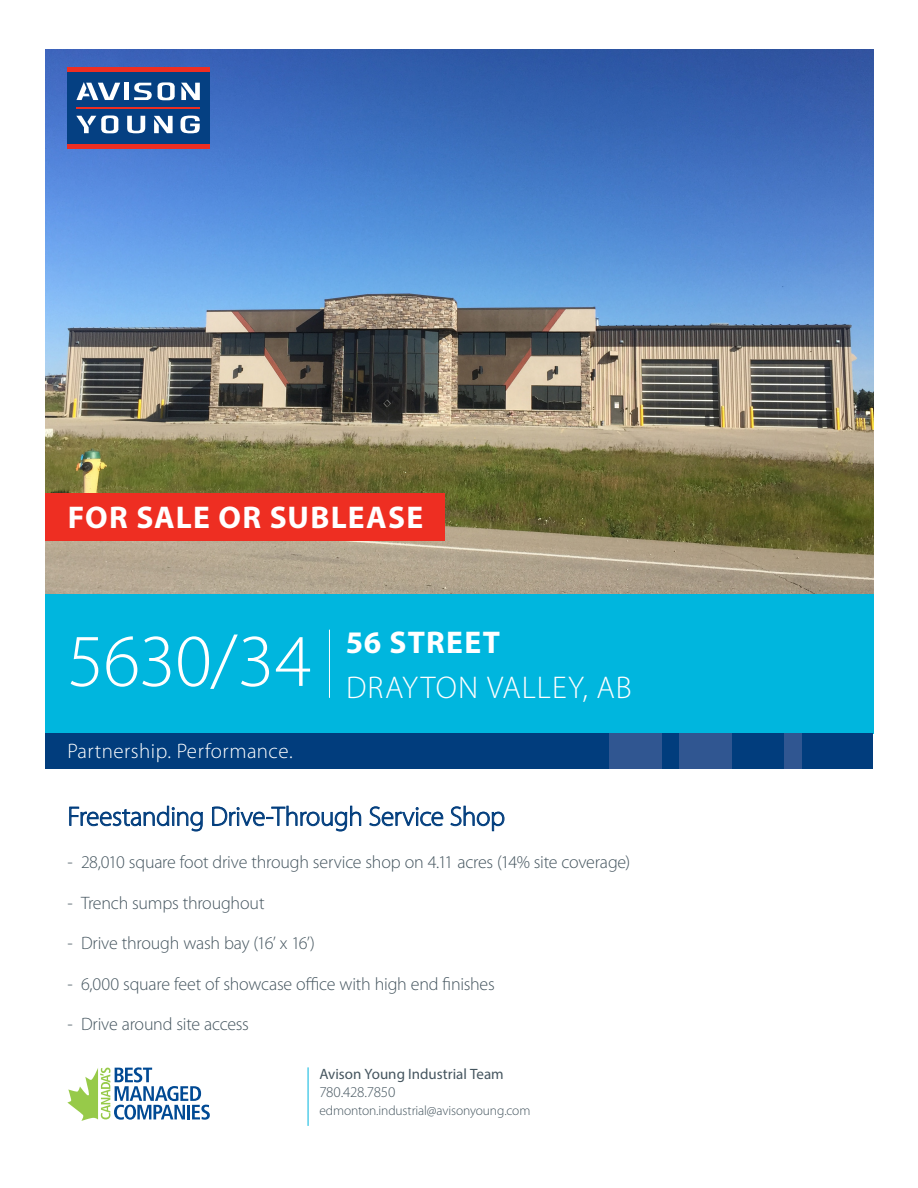
<style>
.page{position:relative;width:918px;height:1188px;background:#fff}
.page>*{position:absolute;margin:0;border:0;box-sizing:border-box;transform-origin:0 0}
.Body_12pt{font:300 75px "Myriad Pro";letter-spacing:-.005em;color:#fff}
.Body_12pt-2{font:700 31.5px "Myriad Pro";letter-spacing:.04em;color:#fff}
.Body_12pt-3{font:300 31.5px "Myriad Pro";letter-spacing:.03em;color:#fff}
.Body_12pt-4{font:300 27px "Myriad Pro";letter-spacing:-.01em;color:#013d7d}
.t1{font:300 21px "Myriad Pro";letter-spacing:.025em;color:#fff}
.t2{font:300 18px "Myriad Pro";letter-spacing:-.015em;color:#45555f}
.Contact_Info{font:15px/18px "Myriad Pro";color:#45555f}
.Contact_Info-2{font:300 13.5px "Myriad Pro";letter-spacing:-.01em;color:#45555f}
.s1{font-weight:300}
</style>
<div class="page">
<img style="left:45px;top:50px;width:828px;height:544px">
<div style="left:45px;top:594px;width:828px;height:140px;background:#00b6de"></div>
<div style="left:68px;top:72px;width:142px;height:72px;background:#054082"></div>
<div style="left:124px;top:83px;width:5px;height:17px;background:#fff"></div>
<svg style="left:181px;top:83px;width:19px;height:17px"></svg>
<svg style="left:134px;top:82px;width:41px;height:18px"></svg>
<svg style="left:154px;top:116px;width:19px;height:17px"></svg>
<svg style="left:76px;top:82px;width:44px;height:18px"></svg>
<svg style="left:76px;top:115px;width:43px;height:18px"></svg>
<svg style="left:127px;top:116px;width:18px;height:17px"></svg>
<svg style="left:181px;top:116px;width:19px;height:17px"></svg>
<hr style="left:68px;top:144px;width:142px;height:4px;background:#ee2e22">
<hr style="left:68px;top:68px;width:142px;height:4px;background:#ee2e22">
<hr style="left:76px;top:107px;width:124px;height:2px;background:#ee2e22">
<svg style="left:69px;top:805px;width:134px;height:27px"></svg>
<svg style="left:212px;top:805px;width:149px;height:27px"></svg>
<svg style="left:369px;top:806px;width:75px;height:21px"></svg>
<svg style="left:450px;top:805px;width:55px;height:27px"></svg>
<div style="left:45px;top:734px;width:828px;height:36px;background:#013d7d"></div>
<div style="left:679px;top:734px;width:53px;height:36px;background:#305691"></div>
<div style="left:784px;top:734px;width:18px;height:36px;background:#305691"></div>
<div style="left:609px;top:734px;width:52px;height:36px;background:#305691"></div>
<svg style="left:67px;top:1067px;width:143px;height:54px"></svg>
<hr style="left:329px;top:630px;width:1px;height:68px;background:#fff">
<hr style="left:308px;top:1067px;width:1px;height:59px;background:#00b6de">
<div style="left:45px;top:493px;width:400px;height:47px;background:#ee2e22"></div>
<p class="Body_12pt-2" style="left:68px;top:497px;width:357px">FOR SALE OR SUBLEASE</p>
<p class="Body_12pt" style="left:68px;top:616px;width:246px">5630/34</p>
<p class="t1" style="left:68px;top:738px;width:227px">Partnership. Performance.</p>
<p class="Body_12pt-2" style="left:346px;top:622px;width:156px">56 STREET</p>
<p class="Body_12pt-3" style="left:346px;top:668px;width:287px">DRAYTON VALLEY, AB</p>
<p class="Body_12pt-4" style="left:68px;top:800px;width:439px">Freestanding Drive-Through Service Shop</p>
<p class="t2" style="left:68px;top:851px;width:564px">- 28,010 square foot drive through service shop on 4.11 acres (14% site coverage)</p>
<p class="t2" style="left:68px;top:892px;width:199px">- Trench sumps throughout</p>
<p class="t2" style="left:68px;top:932px;width:249px">- Drive through wash bay (16’ x 16’)</p>
<p class="t2" style="left:68px;top:973px;width:429px">- 6,000 square feet of showcase office with high end finishes</p>
<p class="t2" style="left:68px;top:1013px;width:183px">- Drive around site access</p>
<p class="Contact_Info" style="left:319px;top:1064px;width:186px">Avison Young Industrial Team<br><span class="s1">780.428.7850</span></p>
<p class="Contact_Info-2" style="left:319px;top:1102px;width:213px">edmonton.industrial@avisonyoung.com</p>
</div>
